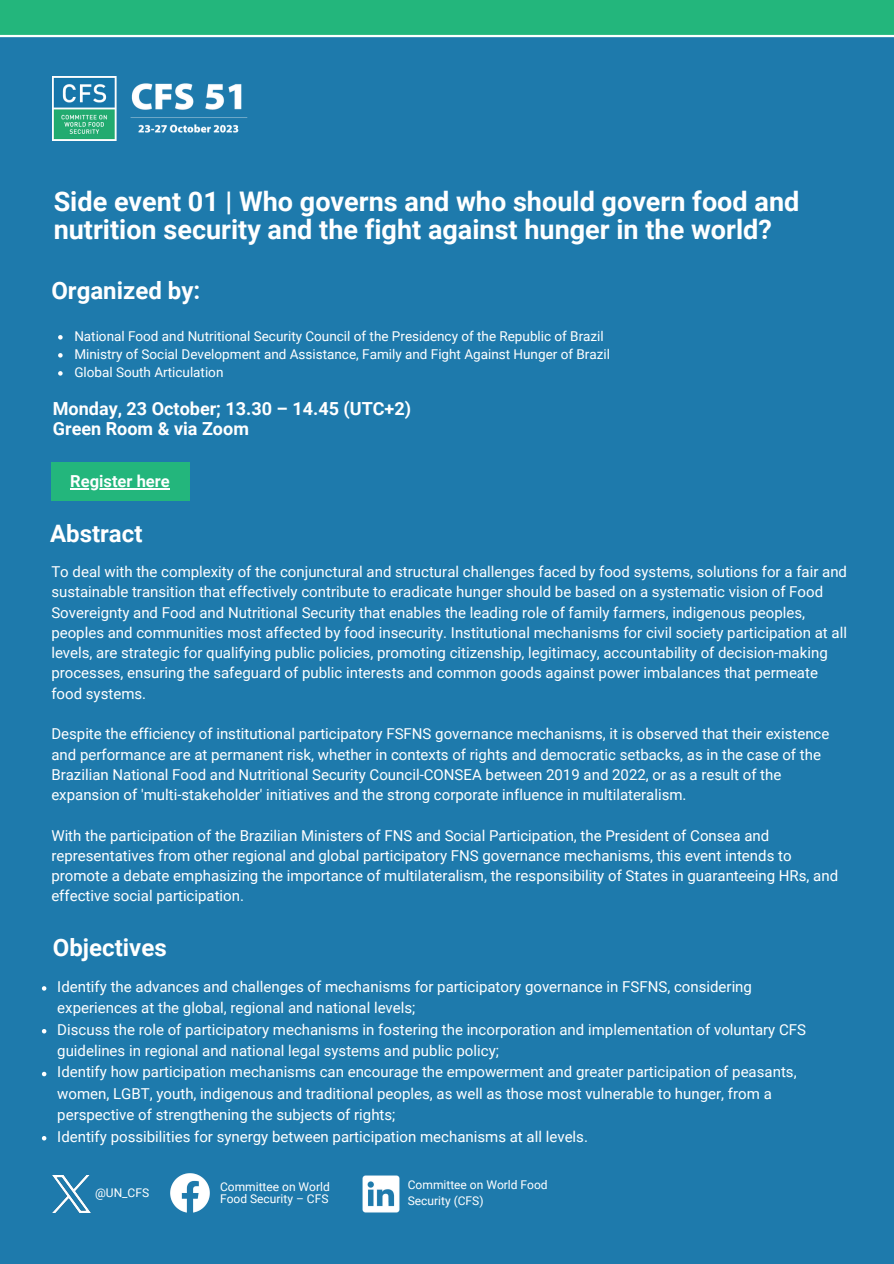
<style>
.page{position:relative;width:894px;height:1264px;background:#fff}
.page>*{position:absolute;margin:0;border:0;box-sizing:border-box;transform-origin:0 0}
.t1{font:700 27px/28.2px "Roboto";color:#fff}
.t2{font:700 24px "Roboto";color:#fff}
.t3{font:700 18px "Roboto";color:#fff}
.t4{font:700 16.5px "Roboto";color:#fff}
.t5{font:15px/20.2px "Roboto";color:#fff}
.t6{font:13.5px "Roboto";color:#fff}
.t7{font:12px/16px "Roboto";color:#fff}
</style>
<div class="page">
<div style="left:0;top:0;width:893px;height:1263px;background:#1e7aac"></div>
<div style="left:0;top:0;width:893px;height:36px;background:#23b67c"></div>
<hr style="left:0;top:35px;width:893px;height:2px;background:#fff">
<img style="left:53px;top:76px;width:195px;height:65px">
<div style="left:51px;top:462px;width:139px;height:38px;background:#23b67c"></div>
<hr style="left:70px;top:488px;width:100px;height:1px;background:#fff">
<svg style="left:58px;top:335px;width:5px;height:4px"></svg>
<svg style="left:58px;top:353px;width:5px;height:4px"></svg>
<svg style="left:58px;top:371px;width:5px;height:4px"></svg>
<svg style="left:42px;top:986px;width:4px;height:4px"></svg>
<svg style="left:42px;top:1029px;width:4px;height:4px"></svg>
<svg style="left:42px;top:1071px;width:4px;height:5px"></svg>
<svg style="left:42px;top:1136px;width:4px;height:4px"></svg>
<img style="left:362px;top:1175px;width:38px;height:38px">
<img style="left:171px;top:1173px;width:38px;height:39px">
<img style="left:53px;top:1175px;width:37px;height:37px">
<p class="t1" style="left:54px;top:187px;width:747px">Side event 01 | Who governs and who should govern food and nutrition security and the fight against hunger in the world?</p>
<p class="t2" style="left:51px;top:277px;width:150px">Organized by:</p>
<p class="t6" style="left:74px;top:328px;width:531px">National Food and Nutritional Security Council of the Presidency of the Republic of Brazil</p>
<p class="t6" style="left:74px;top:346px;width:537px">Ministry of Social Development and Assistance, Family and Fight Against Hunger of Brazil</p>
<p class="t6" style="left:74px;top:364px;width:151px">Global South Articulation</p>
<p class="t3" style="left:53px;top:398px;width:359px">Monday, 23 October; 13.30 – 14.45 (UTC+2)</p>
<p class="t3" style="left:53px;top:419px;width:197px">Green Room &amp; via Zoom</p>
<p class="t4" style="left:70px;top:471px;width:101px">Register here</p>
<p class="t2" style="left:50px;top:519px;width:94px">Abstract</p>
<p class="t5" style="left:51px;top:562px;width:797px">To deal with the complexity of the conjunctural and structural challenges faced by food systems, solutions for a fair and sustainable transition that effectively contribute to eradicate hunger should be based on a systematic vision of Food Sovereignty and Food and Nutritional Security that enables the leading role of family farmers, indigenous peoples, peoples and communities most affected by food insecurity. Institutional mechanisms for civil society participation at all levels, are strategic for qualifying public policies, promoting citizenship, legitimacy, accountability of decision-making processes, ensuring the safeguard of public interests and common goods against power imbalances that permeate food systems.</p>
<p class="t5" style="left:51px;top:724px;width:779px">Despite the efficiency of institutional participatory FSFNS governance mechanisms, it is observed that their existence and performance are at permanent risk, whether in contexts of rights and democratic setbacks, as in the case of the Brazilian National Food and Nutritional Security Council-CONSEA between 2019 and 2022, or as a result of the expansion of 'multi-stakeholder' initiatives and the strong corporate influence in multilateralism.</p>
<p class="t5" style="left:51px;top:825px;width:788px">With the participation of the Brazilian Ministers of FNS and Social Participation, the President of Consea and representatives from other regional and global participatory FNS governance mechanisms, this event intends to promote a debate emphasizing the importance of multilateralism, the responsibility of States in guaranteeing HRs, and effective social participation.</p>
<p class="t2" style="left:53px;top:933px;width:115px">Objectives</p>
<p class="t5" style="left:57px;top:975px;width:696px;line-height:21.5px">Identify the advances and challenges of mechanisms for participatory governance in FSFNS, considering experiences at the global, regional and national levels;</p>
<p class="t5" style="left:57px;top:1018px;width:750px;line-height:21.5px">Discuss the role of participatory mechanisms in fostering the incorporation and implementation of voluntary CFS guidelines in regional and national legal systems and public policy;</p>
<p class="t5" style="left:57px;top:1061px;width:740px;line-height:21.5px">Identify how participation mechanisms can encourage the empowerment and greater participation of peasants, women, LGBT, youth, indigenous and traditional peoples, as well as those most vulnerable to hunger, from a perspective of strengthening the subjects of rights;</p>
<p class="t5" style="left:57px;top:1126px;width:532px">Identify possibilities for synergy between participation mechanisms at all levels.</p>
<p class="t7" style="left:95px;top:1184px;width:56px">@UN_CFS</p>
<p class="t7" style="left:220px;top:1180px;width:111px;line-height:12px">Committee on World<br>Food Security – CFS</p>
<p class="t7" style="left:407px;top:1176px;width:141px">Committee on World Food<br>Security (CFS)</p>
</div>
